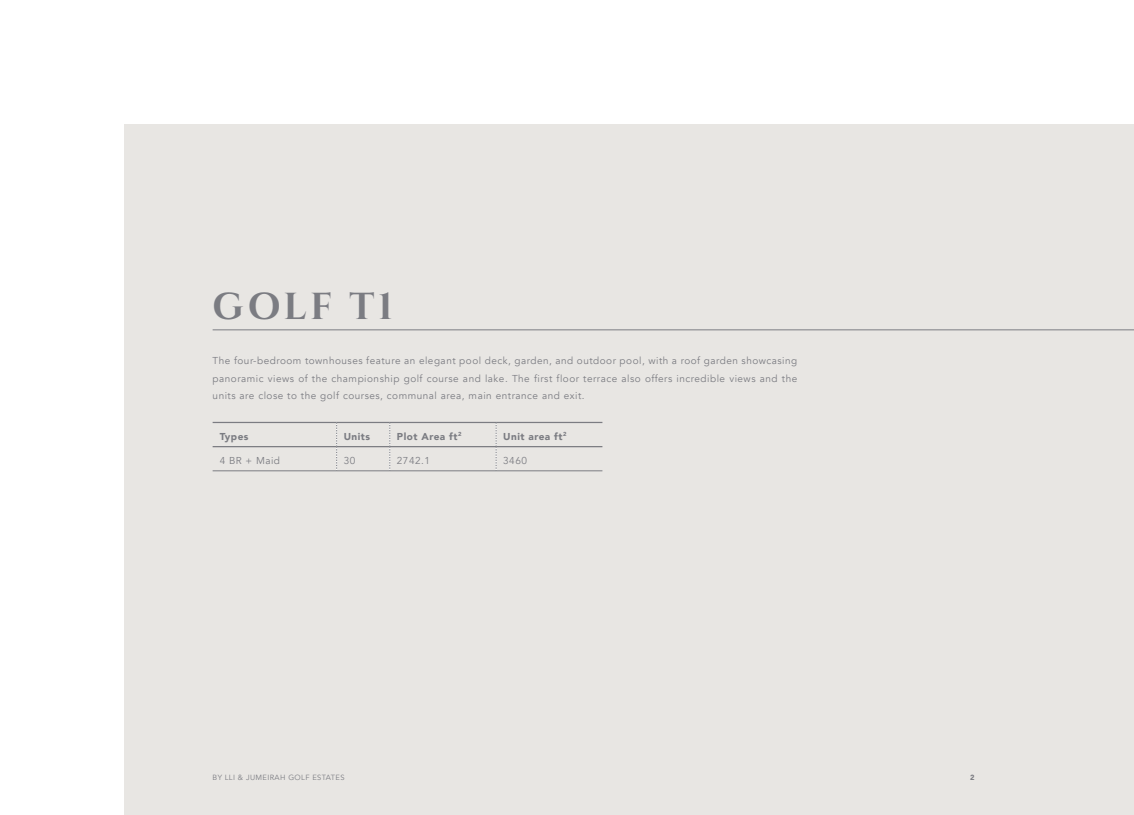
<style>
.page{position:relative;width:1134px;height:815px;background:#fff}
.page>*{position:absolute;margin:0;border:0;box-sizing:border-box;transform-origin:0 0}
.t1{font:700 37.5px "Cinzel";letter-spacing:.095em;color:#7b7c82}
.t2{font:10px/17.5px "Avenir";letter-spacing:.05em;color:#7b7c82;text-align:justify}
.t3{font:900 10px "Avenir";letter-spacing:.05em;color:#7b7c82}
.t4{font:7.5px "Avenir";letter-spacing:.05em;color:#7b7c82}
.t5{font:900 7.5px "Avenir";color:#7b7c82}
</style>
<div class="page">
<div style="left:124px;top:124px;width:1010px;height:691px;background:#e8e6e3"></div>
<hr style="left:213px;top:330px;width:921px;height:1px;background:#7b7c82">
<hr style="left:213px;top:422px;width:124px;height:1px;background:#7b7c82">
<hr style="left:337px;top:422px;width:53px;height:1px;background:#7b7c82">
<hr style="left:390px;top:422px;width:106px;height:1px;background:#7b7c82">
<hr style="left:496px;top:422px;width:106px;height:1px;background:#7b7c82">
<hr style="left:213px;top:446px;width:124px;height:1px;background:#7b7c82">
<hr style="left:213px;top:471px;width:124px;height:1px;background:#7b7c82">
<svg style="left:336px;top:423px;width:1px;height:48px"></svg>
<hr style="left:337px;top:446px;width:53px;height:1px;background:#7b7c82">
<hr style="left:337px;top:471px;width:53px;height:1px;background:#7b7c82">
<svg style="left:390px;top:423px;width:1px;height:48px"></svg>
<hr style="left:390px;top:446px;width:106px;height:1px;background:#7b7c82">
<hr style="left:390px;top:471px;width:106px;height:1px;background:#7b7c82">
<svg style="left:496px;top:423px;width:1px;height:48px"></svg>
<hr style="left:496px;top:446px;width:106px;height:1px;background:#7b7c82">
<hr style="left:496px;top:471px;width:106px;height:1px;background:#7b7c82">
<h1 class="t1" style="left:213px;top:283px;width:182px">GOLF T1</h1>
<p class="t2" style="left:213px;top:352px;width:586px">The four-bedroom townhouses feature an elegant pool deck, garden, and outdoor pool, with a roof garden showcasing panoramic views of the championship golf course and lake. The first floor terrace also offers incredible views and the units are close to the golf courses, communal area, main entrance and exit.</p>
<p class="t3" style="left:220px;top:427px;width:30px">Types</p>
<p class="t3" style="left:344px;top:427px;width:28px">Units</p>
<p class="t3" style="left:397px;top:427px;width:66px">Plot Area ft<sup>2</sup></p>
<p class="t3" style="left:503px;top:427px;width:65px">Unit area ft<sup>2</sup></p>
<p class="t2" style="left:220px;top:452px;width:62px">4 BR + Maid</p>
<p class="t2" style="left:344px;top:452px;width:13px">30</p>
<p class="t2" style="left:397px;top:452px;width:35px">2742.1</p>
<p class="t2" style="left:503px;top:452px;width:25px">3460</p>
<p class="t4" style="left:213px;top:772px;width:133px">BY LLI &amp; JUMEIRAH GOLF ESTATES</p>
<p class="t5" style="left:970px;top:770px;width:6px">2</p>
</div>
